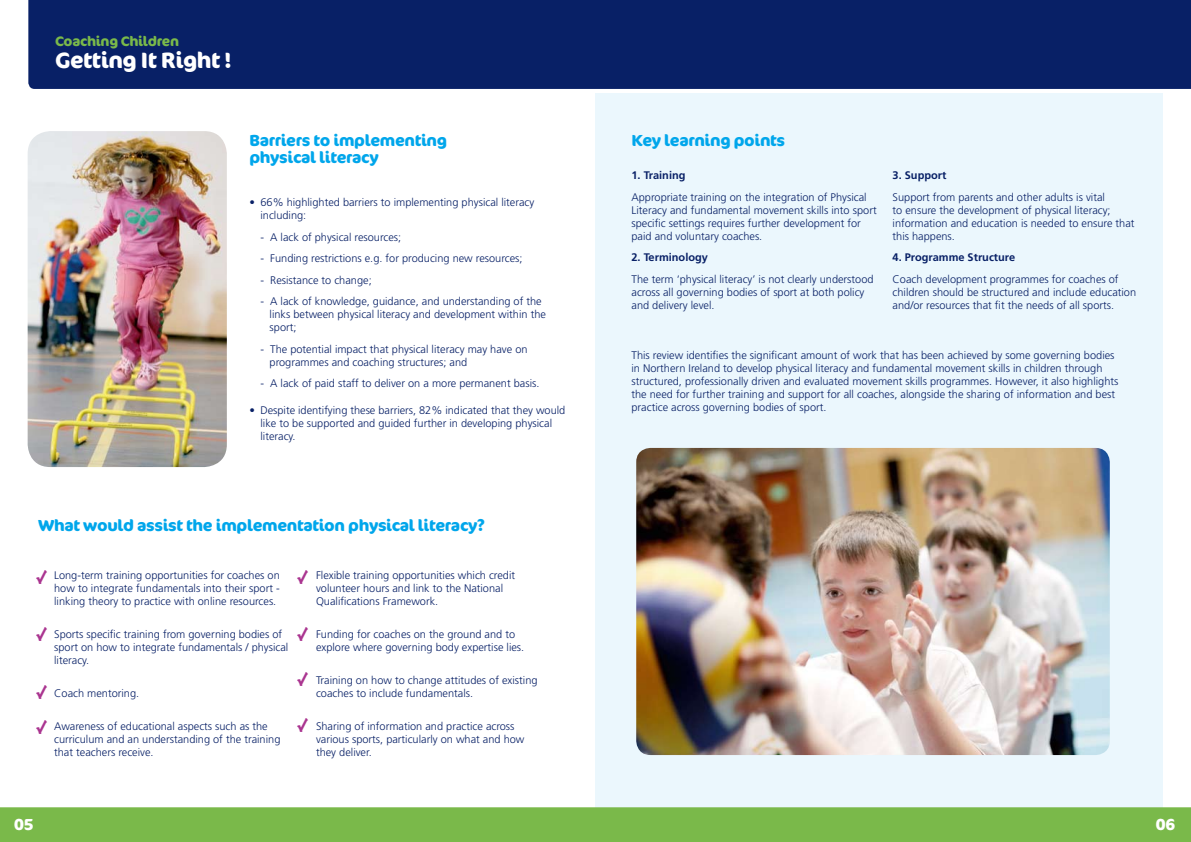
<style>
.page{position:relative;width:1191px;height:842px;background:#fff}
.page>*{position:absolute;margin:0;border:0;box-sizing:border-box;transform-origin:0 0}
.t1{font:700 22.1px "Cocon";letter-spacing:-.02em;color:#fff}
.t2{font:expanded 18.9px/34.8px "Marker Felt";color:#aa3590}
.t3{font:700 16px/17.2px "Cocon";letter-spacing:-.02em;color:#00a6eb}
.t4{font:700 16px "Cocon";color:#fff}
.t5{font:700 13.7px "Cocon";letter-spacing:-.02em;color:#7ab94a}
.t6{font:300 11px/13px "Frutiger";color:#082066}
.t7{font:700 11px "Frutiger";color:#082066}
</style>
<div class="page">
<div style="left:595px;top:94px;width:568px;height:732px;background:#ebf7fd"></div>
<div style="left:28px;top:0;width:1163px;height:89px;background:#082066"></div>
<div style="left:0;top:807px;width:1191px;height:35px;background:#7ab94a"></div>
<img style="left:28px;top:131px;width:199px;height:336px">
<img style="left:636px;top:448px;width:473px;height:307px">
<p class="t5" style="left:55px;top:33px;width:126px">Coaching Children</p>
<h1 class="t1" style="left:55px;top:47px;width:178px">Getting It Right !</h1>
<h3 class="t3" style="left:249px;top:132px;width:199px">Barriers to implementing physical literacy</h3>
<p class="t6" style="left:260px;top:196px;width:275px;text-indent:-11px">• 66% highlighted barriers to implementing physical literacy including:</p>
<p class="t6" style="left:260px;top:230px;width:142px">- A lack of physical resources;</p>
<p class="t6" style="left:260px;top:252px;width:264px">- Funding restrictions e.g. for producing new resources;</p>
<p class="t6" style="left:260px;top:273px;width:113px">- Resistance to change;</p>
<p class="t6" style="left:270px;top:295px;width:278px;text-indent:-9px">- A lack of knowledge, guidance, and understanding of the links between physical literacy and development within the sport;</p>
<p class="t6" style="left:270px;top:342px;width:259px;text-indent:-9px">- The potential impact that physical literacy may have on programmes and coaching structures; and</p>
<p class="t6" style="left:260px;top:377px;width:280px">- A lack of paid staff to deliver on a more permanent basis.</p>
<p class="t6" style="left:260px;top:404px;width:306px;text-indent:-11px">• Despite identifying these barriers, 82% indicated that they would like to be supported and guided further in developing physical literacy.</p>
<h3 class="t3" style="left:38px;top:517px;width:448px">What would assist the implementation physical literacy?</h3>
<p class="t6" style="left:54px;top:569px;width:227px;text-align:justify">Long-term training opportunities for coaches on how to integrate fundamentals into their sport - linking theory to practice with online resources.</p>
<p class="t6" style="left:54px;top:628px;width:236px">Sports specific training from governing bodies of sport on how to integrate fundamentals / physical literacy.</p>
<p class="t6" style="left:54px;top:686px;width:86px">Coach mentoring.</p>
<p class="t6" style="left:54px;top:719px;width:228px">Awareness of educational aspects such as the curriculum and an understanding of the training that teachers receive.</p>
<h2 class="t2" style="left:36px;top:558px;width:13px">√</h2>
<h2 class="t2" style="left:297px;top:558px;width:13px">√</h2>
<p class="t6" style="left:316px;top:569px;width:201px">Flexible training opportunities which credit volunteer hours and link to the National<br>Qualifications Framework.</p>
<p class="t6" style="left:316px;top:628px;width:210px">Funding for coaches on the ground and to explore where governing body expertise lies.</p>
<p class="t6" style="left:316px;top:673px;width:223px">Training on how to change attitudes of existing coaches to include fundamentals.</p>
<p class="t6" style="left:316px;top:719px;width:210px">Sharing of information and practice across various sports, particularly on what and how they deliver.</p>
<h2 class="t2" style="left:36px;top:616px;width:13px">√</h2>
<h2 class="t2" style="left:297px;top:616px;width:13px">√</h2>
<h2 class="t2" style="left:297px;top:661px;width:13px">√</h2>
<h2 class="t2" style="left:297px;top:707px;width:13px">√</h2>
<h2 class="t2" style="left:36px;top:674px;width:13px">√ √</h2>
<h3 class="t3" style="left:631px;top:132px;width:155px">Key learning points</h3>
<p class="t7" style="left:631px;top:169px;width:56px">1. Training</p>
<p class="t6" style="left:631px;top:190px;width:247px">Appropriate training on the integration of Physical Literacy and fundamental movement skills into sport specific settings requires further development for paid and voluntary coaches.</p>
<p class="t7" style="left:631px;top:251px;width:78px">2. Terminology</p>
<p class="t6" style="left:631px;top:272px;width:243px">The term ‘physical literacy’ is not clearly understood across all governing bodies of sport at both policy and delivery level.</p>
<p class="t7" style="left:892px;top:169px;width:55px">3. Support</p>
<p class="t6" style="left:892px;top:190px;width:243px">Support from parents and other adults is vital<br>to ensure the development of physical literacy; information and education is needed to ensure that this happens.</p>
<p class="t7" style="left:892px;top:251px;width:124px">4. Programme Structure</p>
<p class="t6" style="left:892px;top:272px;width:245px">Coach development programmes for coaches of children should be structured and include education and/or resources that fit the needs of all sports.</p>
<p class="t6" style="left:631px;top:348px;width:488px">This review identifies the significant amount of work that has been achieved by some governing bodies in Northern Ireland to develop physical literacy and fundamental movement skills in children through structured, professionally driven and evaluated movement skills programmes. However, it also highlights the need for further training and support for all coaches, alongside the sharing of information and best practice across governing bodies of sport.</p>
<h3 class="t4" style="left:14px;top:814px;width:21px">05</h3>
<h3 class="t4" style="left:1155px;top:814px;width:21px">06</h3>
</div>
